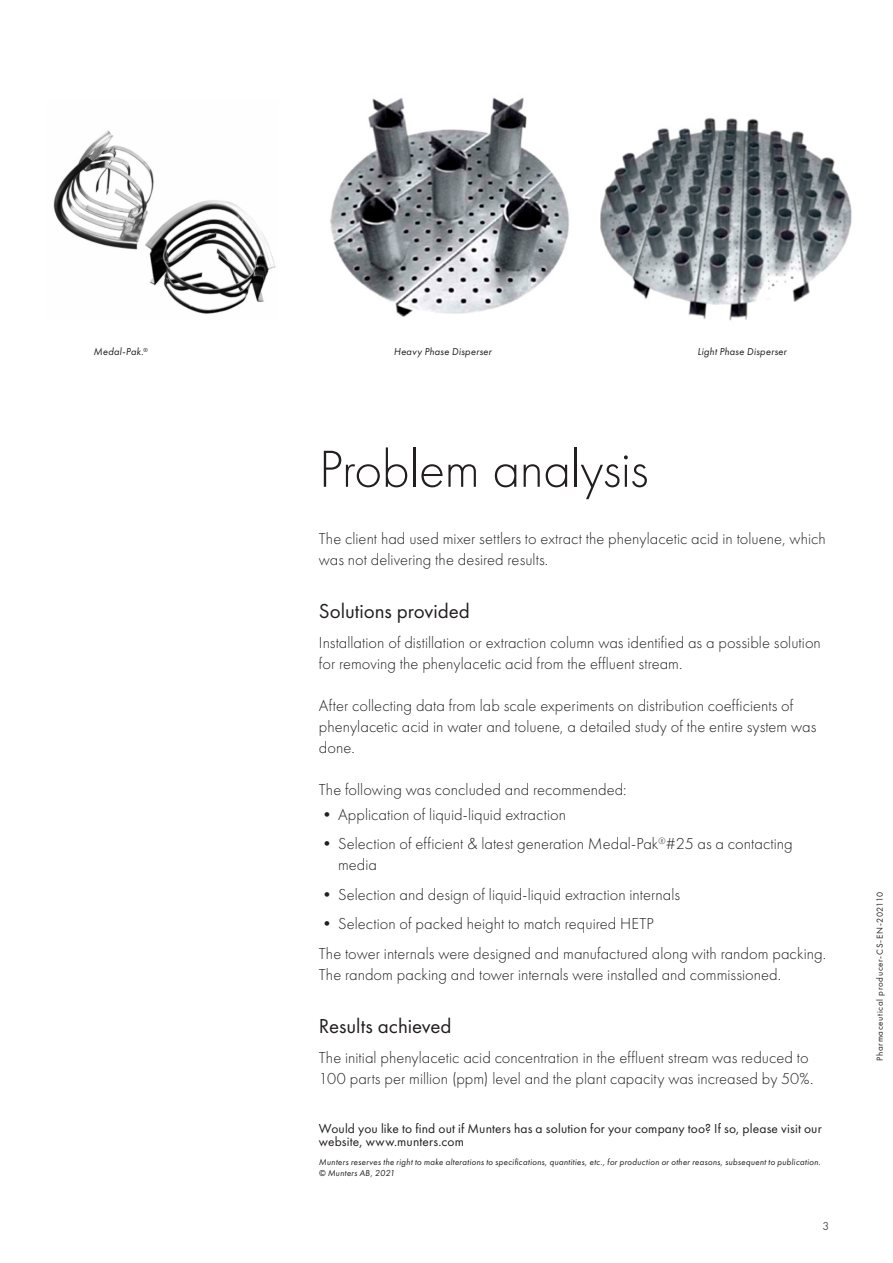
<style>
.page{position:relative;width:893px;height:1263px;background:#fff}
.page>*{position:absolute;margin:0;border:0;box-sizing:border-box;transform-origin:0 0}
.t1{font:54px "Futura PT Light";letter-spacing:-.01em;color:#231f20}
.t2{font:21px "Futura PT";color:#231f20}
.t3{font:16.5px/21px "Futura PT Light";letter-spacing:.005em;color:#231f20}
.t4{font:13.5px/12.6px "Futura PT";letter-spacing:.01em;color:#231f20}
.t5{font:12px "Futura PT";color:#57585a}
.t6{font:italic 10.5px "Futura PT Book";letter-spacing:.02em;color:#231f20}
.t7{font:italic 9px/10.5px "Futura PT Book";letter-spacing:.025em;color:#231f20}
.t8{font:9px "Futura PT";letter-spacing:.075em;color:#231f20}
</style>
<div class="page">
<img style="left:53px;top:130px;width:223px;height:184px">
<img style="left:330px;top:98px;width:239px;height:219px">
<img style="left:600px;top:118px;width:252px;height:203px">
<p class="t6" style="left:94px;top:346px;width:56px">Medal-Pak.<sup>®</sup></p>
<p class="t6" style="left:394px;top:346px;width:99px">Heavy Phase Disperser</p>
<p class="t6" style="left:697px;top:345px;width:91px">Light Phase Disperser</p>
<h1 class="t1" style="left:319px;top:438px;width:331px">Problem analysis</h1>
<p class="t3" style="left:319px;top:528px;width:508px">The client had used mixer settlers to extract the phenylacetic acid in toluene, which was not delivering the desired results.</p>
<p class="t2" style="left:319px;top:599px;width:153px">Solutions provided</p>
<p class="t3" style="left:319px;top:632px;width:503px">Installation of distillation or extraction column was identified as a possible solution for removing the phenylacetic acid from the effluent stream.</p>
<p class="t3" style="left:319px;top:695px;width:499px">After collecting data from lab scale experiments on distribution coefficients of phenylacetic acid in water and toluene, a detailed study of the entire system was done.</p>
<p class="t3" style="left:319px;top:779px;width:309px">The following was concluded and recommended:</p>
<p class="t3" style="left:319px;top:804px;width:249px">• Application of liquid-liquid extraction</p>
<p class="t3" style="left:338px;top:833px;width:456px;text-indent:-19px">• Selection of efficient &amp; latest generation Medal-Pak<sup>®</sup>#25 as a contacting media</p>
<p class="t3" style="left:319px;top:884px;width:363px">• Selection and design of liquid-liquid extraction internals</p>
<p class="t3" style="left:319px;top:909px;width:509px;line-height:29.5px">• Selection of packed height to match required HETP<br>The tower internals were designed and manufactured along with random packing.</p>
<p class="t3" style="left:319px;top:964px;width:464px">The random packing and tower internals were installed and commissioned.</p>
<p class="t2" style="left:319px;top:1014px;width:134px">Results achieved</p>
<p class="t3" style="left:319px;top:1047px;width:496px">The initial phenylacetic acid concentration in the effluent stream was reduced to<br>100 parts per million (ppm) level and the plant capacity was increased by 50%.</p>
<p class="t4" style="left:319px;top:1122px;width:504px">Would you like to find out if Munters has a solution for your company too? If so, please visit our website, www.munters.com</p>
<p class="t7" style="left:319px;top:1157px;width:503px">Munters reserves the right to make alterations to specifications, quantities, etc., for production or other reasons, subsequent to publication. © Munters AB, 2021</p>
<p class="t5" style="left:822px;top:1219px;width:8px">3</p>
<p class="t8" style="left:874px;top:1061px;width:171px;rotate:-90deg">Pharmaceutical producer-CS-EN-202110</p>
</div>
